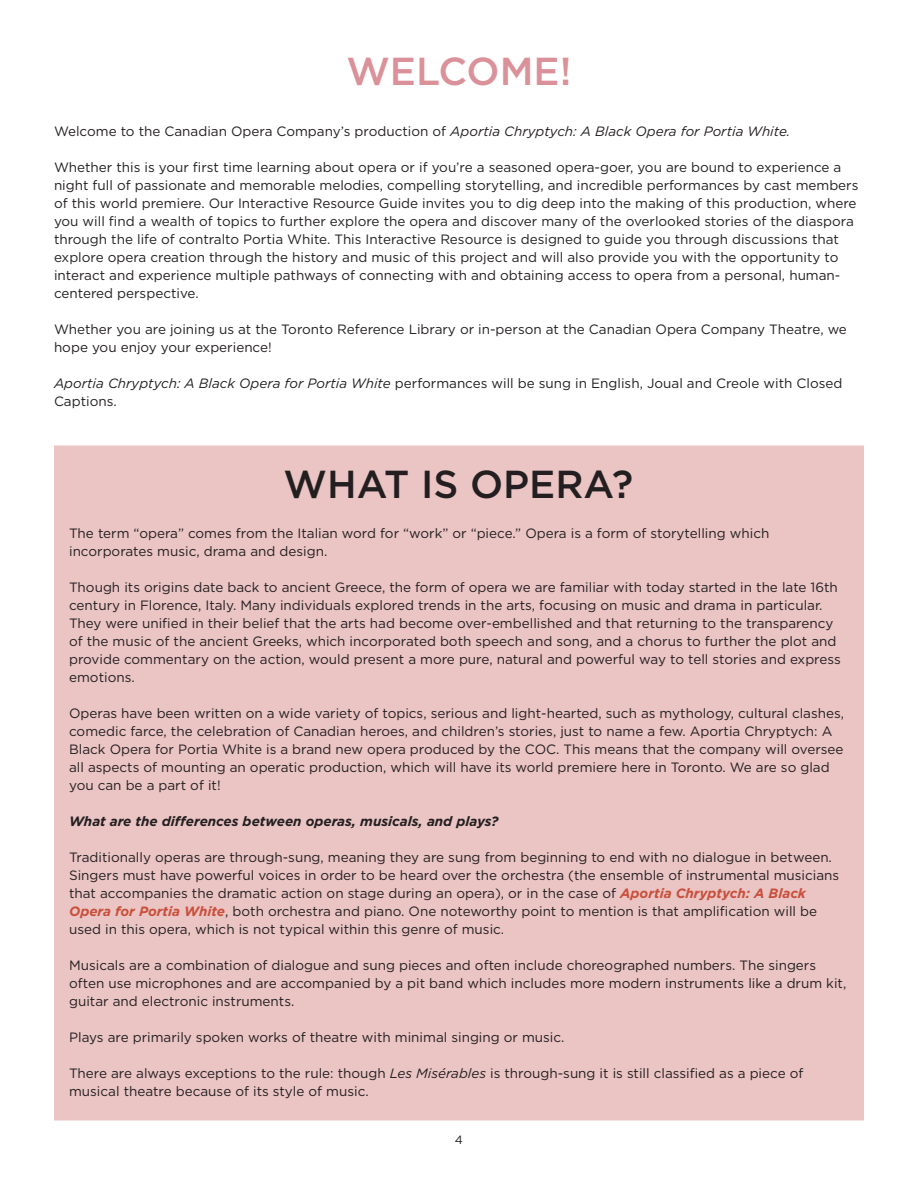
<style>
.page{position:relative;width:918px;height:1188px;background:#fff}
.page>*{position:absolute;margin:0;border:0;box-sizing:border-box;transform-origin:0 0}
.t1{font:500 39px "Gotham";color:#231f20}
.t2{font:500 39px "Gotham";color:#da9199}
.Normal__Web{font:13.5px/18px "Gotham";color:#231f20}
.Normal__Web-2{font:italic 700 13.5px "Gotham";color:#231f20}
.t3{font:12px "Gotham";color:#231f20}
.s1{font-style:italic}
.s2{font-weight:700;font-style:italic;color:#c8503b}
</style>
<div class="page">
<div style="left:54px;top:446px;width:810px;height:674px;background:#ebc4c4"></div>
<p class="t2" style="left:346px;top:46px;width:227px">WELCOME!</p>
<p class="Normal__Web" style="left:54px;top:122px;width:738px">Welcome to the Canadian Opera Company’s production of <span class="s1">Aportia Chryptych: A Black Opera for Portia White.</span></p>
<p class="Normal__Web" style="left:54px;top:158px;width:806px">Whether this is your first time learning about opera or if you’re a seasoned opera-goer, you are bound to experience a night full of passionate and memorable melodies, compelling storytelling, and incredible performances by cast members of this world premiere. Our Interactive Resource Guide invites you to dig deep into the making of this production, where you will find a wealth of topics to further explore the opera and discover many of the overlooked stories of the diaspora through the life of contralto Portia White. This Interactive Resource is designed to guide you through discussions that explore opera creation through the history and music of this project and will also provide you with the opportunity to interact and experience multiple pathways of connecting with and obtaining access to opera from a personal, human&shy;centered perspective.</p>
<p class="Normal__Web" style="left:54px;top:320px;width:794px">Whether you are joining us at the Toronto Reference Library or in-person at the Canadian Opera Company Theatre, we hope you enjoy your experience!</p>
<p class="Normal__Web" style="left:54px;top:374px;width:790px"><span class="s1">Aportia Chryptych: A Black Opera for Portia White</span> performances will be sung in English, Joual and Creole with Closed<br>Captions.</p>
<p class="t1" style="left:284px;top:459px;width:351px">WHAT IS OPERA?</p>
<p class="Normal__Web" style="left:69px;top:524px;width:702px">The term “opera” comes from the Italian word for “work” or “piece.” Opera is a form of storytelling which incorporates music, drama and design.</p>
<p class="Normal__Web" style="left:69px;top:578px;width:773px">Though its origins date back to ancient Greece, the form of opera we are familiar with today started in the late 16th century in Florence, Italy. Many individuals explored trends in the arts, focusing on music and drama in particular.<br>They were unified in their belief that the arts had become over-embellished and that returning to the transparency of the music of the ancient Greeks, which incorporated both speech and song, and a chorus to further the plot and provide commentary on the action, would present a more pure, natural and powerful way to tell stories and express emotions.</p>
<p class="Normal__Web" style="left:69px;top:704px;width:777px">Operas have been written on a wide variety of topics, serious and light-hearted, such as mythology, cultural clashes, comedic farce, the celebration of Canadian heroes, and children’s stories, just to name a few. Aportia Chryptych: A Black Opera for Portia White is a brand new opera produced by the COC. This means that the company will oversee all aspects of mounting an operatic production, which will have its world premiere here in Toronto. We are so glad you can be a part of it!</p>
<p class="Normal__Web-2" style="left:69px;top:813px;width:431px">What are the differences between operas, musicals, and plays?</p>
<p class="Normal__Web" style="left:69px;top:848px;width:772px">Traditionally operas are through-sung, meaning they are sung from beginning to end with no dialogue in between.<br>Singers must have powerful voices in order to be heard over the orchestra (the ensemble of instrumental musicians that accompanies the dramatic action on stage during an opera), or in the case of <span class="s2">Aportia Chryptych: A Black Opera for Portia White</span>, both orchestra and piano. One noteworthy point to mention is that amplification will be used in this opera, which is not typical within this genre of music.</p>
<p class="Normal__Web" style="left:69px;top:956px;width:779px">Musicals are a combination of dialogue and sung pieces and often include choreographed numbers. The singers often use microphones and are accompanied by a pit band which includes more modern instruments like a drum kit, guitar and electronic instruments.</p>
<p class="Normal__Web" style="left:69px;top:1028px;width:497px">Plays are primarily spoken works of theatre with minimal singing or music.</p>
<p class="Normal__Web" style="left:69px;top:1064px;width:736px">There are always exceptions to the rule: though <span class="s1">Les Misérables</span> is through-sung it is still classified as a piece of musical theatre because of its style of music.</p>
<p class="t3" style="left:455px;top:1132px;width:10px">4</p>
</div>
